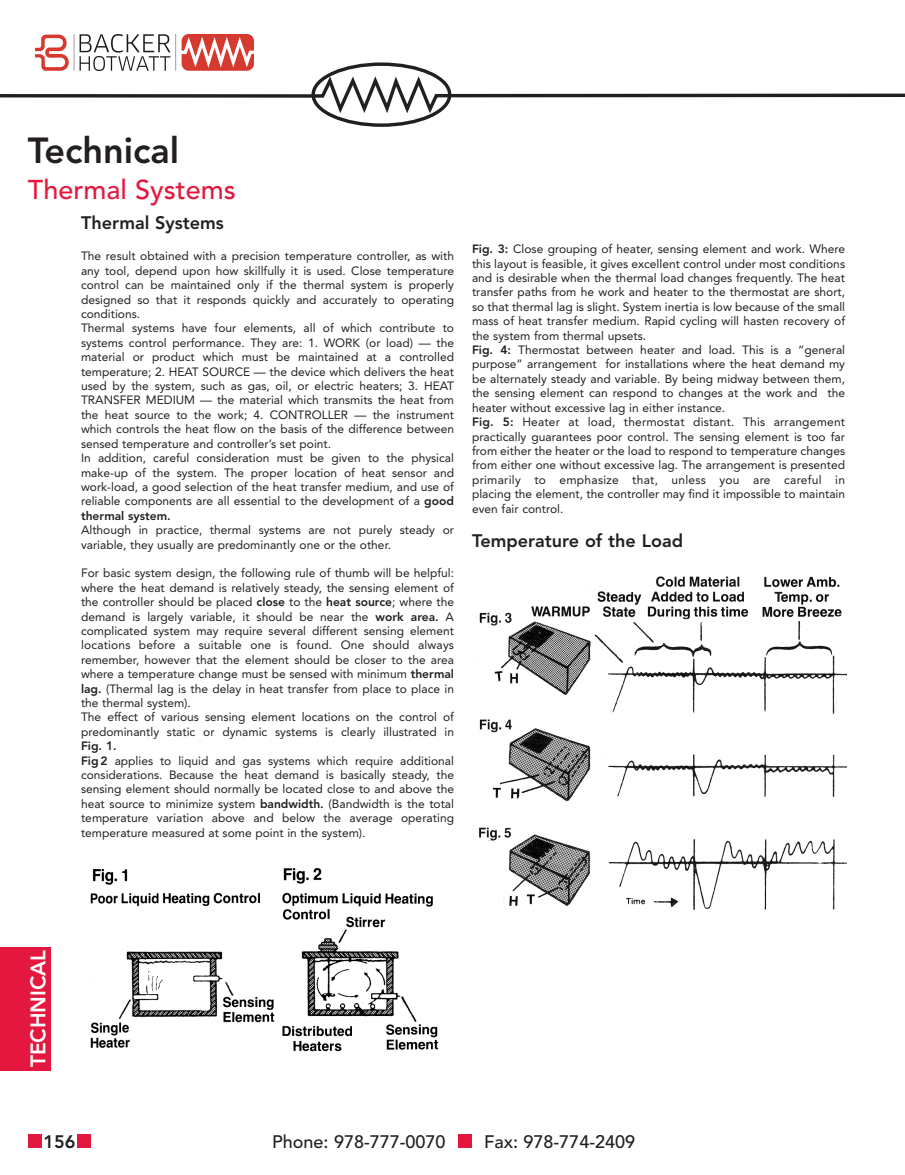
<style>
.page{position:relative;width:905px;height:1175px;background:#fff}
.page>*{position:absolute;margin:0;border:0;box-sizing:border-box;transform-origin:0 0}
.t1{font:800 36px "Avenir";color:#231f20}
.t2{font:500 27px "Avenir";color:#e4183e}
.t3{font:800 21px "Avenir";color:#fff}
.t4{font:800 18px "Avenir";color:#231f20}
.t5{font:500 18px "Avenir";color:#231f20}
.t6{font:12px/14.4px "Avenir";color:#231f20}
.s1{font-weight:800}
</style>
<div class="page">
<svg style="left:0;top:72px;width:904px;height:46px"></svg>
<div style="left:311px;top:62px;width:140px;height:65px;border:3px solid #231f20;border-radius:50%"></div>
<div style="left:458px;top:1134px;width:13px;height:14px;background:#e4183e"></div>
<div style="left:77px;top:1134px;width:13px;height:13px;background:#e4183e"></div>
<div style="left:28px;top:1134px;width:14px;height:13px;background:#e4183e"></div>
<div style="left:0;top:946px;width:50px;height:124px;background:#e4183e"></div>
<img style="left:90px;top:867px;width:349px;height:185px">
<img style="left:479px;top:566px;width:367px;height:344px">
<img style="left:35px;top:34px;width:218px;height:37px">
<h1 class="t1" style="left:28px;top:135px;width:153px">Technical</h1>
<h2 class="t2" style="left:28px;top:178px;width:209px">Thermal Systems</h2>
<h3 class="t4" style="left:81px;top:215px;width:144px">Thermal Systems</h3>
<p class="t6" style="left:81px;top:250px;width:374px">The result obtained with a precision temperature controller, as with any tool, depend upon how skillfully it is used. Close temperature control can be maintained only if the thermal system is properly designed so that it responds quickly and accurately to operating conditions.<br>Thermal systems have four elements, all of which contribute to systems control performance. They are: 1. WORK (or load) — the material or product which must be maintained at a controlled temperature; 2. HEAT SOURCE — the device which delivers the heat used by the system, such as gas, oil, or electric heaters; 3. HEAT TRANSFER MEDIUM — the material which transmits the heat from the heat source to the work; 4. CONTROLLER — the instrument which controls the heat flow on the basis of the difference between sensed temperature and controller’s set point.<br>In addition, careful consideration must be given to the physical make-up of the system. The proper location of heat sensor and work-load, a good selection of the heat transfer medium, and use of reliable components are all essential to the development of a <span class="s1">good thermal system.</span></p>
<p class="t6" style="left:81px;top:524px;width:374px">Although in practice, thermal systems are not purely steady or variable, they usually are predominantly one or the other.</p>
<p class="t6" style="left:81px;top:567px;width:374px">For basic system design, the following rule of thumb will be helpful: where the heat demand is relatively steady, the sensing element of the controller should be placed <span class="s1">close</span> to the <span class="s1">heat source</span>; where the demand is largely variable, it should be near the <span class="s1">work area.</span> A complicated system may require several different sensing element locations before a suitable one is found. One should always remember, however that the element should be closer to the area where a temperature change must be sensed with minimum <span class="s1">thermal lag.</span> (Thermal lag is the delay in heat transfer from place to place in the thermal system).<br>The effect of various sensing element locations on the control of predominantly static or dynamic systems is clearly illustrated in</p>
<p class="t6" style="left:81px;top:740px;width:374px"><span class="s1">Fig. 1.<br>Fig 2</span> applies to liquid and gas systems which require additional considerations. Because the heat demand is basically steady, the sensing element should normally be located close to and above the heat source to minimize system <span class="s1">bandwidth.</span> (Bandwidth is the total temperature variation above and below the average operating temperature measured at some point in the system).</p>
<p class="t6" style="left:472px;top:243px;width:374px"><span class="s1">Fig. 3:</span> Close grouping of heater, sensing element and work. Where this layout is feasible, it gives excellent control under most conditions and is desirable when the thermal load changes frequently. The heat transfer paths from he work and heater to the thermostat are short, so that thermal lag is slight. System inertia is low because of the small mass of heat transfer medium. Rapid cycling will hasten recovery of the system from thermal upsets.<br><span class="s1">Fig. 4:</span> Thermostat between heater and load. This is a “general purpose” arrangement for installations where the heat demand my be alternately steady and variable. By being midway between them, the sensing element can respond to changes at the work and the heater without excessive lag in either instance.<br><span class="s1">Fig. 5:</span> Heater at load, thermostat distant. This arrangement practically guarantees poor control. The sensing element is too far from either the heater or the load to respond to temperature changes from either one without excessive lag. The arrangement is presented primarily to emphasize that, unless you are careful in placing the element, the controller may find it impossible to maintain even fair control.</p>
<h3 class="t4" style="left:472px;top:533px;width:212px">Temperature of the Load</h3>
<h3 class="t3" style="left:29px;top:1067px;width:119px;rotate:-90deg">TECHNICAL</h3>
<h3 class="t4" style="left:44px;top:1134px;width:33px">156</h3>
<h3 class="t5" style="left:272px;top:1134px;width:175px">Phone: 978-777-0070</h3>
<h3 class="t5" style="left:484px;top:1134px;width:152px">Fax: 978-774-2409</h3>
</div>
